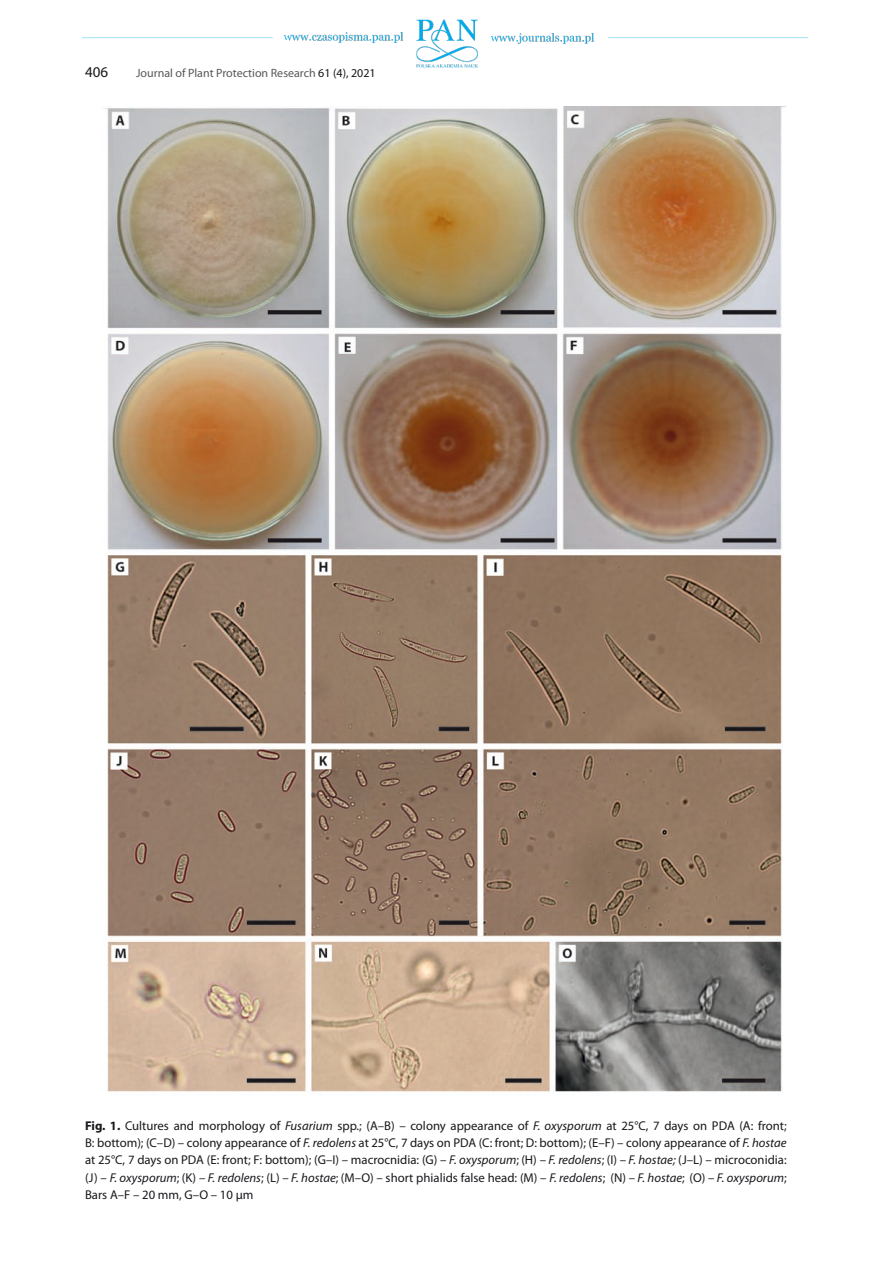
<style>
.page{position:relative;width:893px;height:1263px;background:#fff}
.page>*{position:absolute;margin:0;border:0;box-sizing:border-box;transform-origin:0 0}
.t1{font:15px "Myriad Pro";color:#1a171c}
.t2{font:12.75px/17.2px "Myriad Pro";color:#1a171c;text-align:justify}
.t3{font:12px "Myriad Pro";color:#58585a}
.s1{color:#1a171c}
.s2{font-weight:700}
.s3{font-style:italic}
</style>
<div class="page">
<img style="left:82px;top:19px;width:727px;height:49px">
<img style="left:103px;top:106px;width:683px;height:986px">
<p class="t1" style="left:85px;top:63px;width:25px">406</p>
<p class="t3" style="left:136px;top:66px;width:241px">Journal of Plant Protection Research <span class="s1">61 (4), 2021</span></p>
<p class="t2" style="left:85px;top:1117px;width:703px"><span class="s2">Fig. 1.</span> Cultures and morphology of <span class="s3">Fusarium</span> spp.; (A–B) – colony appearance of <span class="s3">F. oxysporum</span> at 25°C, 7 days on PDA (A: front; B: bottom); (C–D) – colony appearance of <span class="s3">F. redolens</span> at 25°C, 7 days on PDA (C: front; D: bottom); (E–F) – colony appearance of <span class="s3">F. hostae </span>at 25°C, 7 days on PDA (E: front; F: bottom); (G–I) – macrocnidia: (G) – <span class="s3">F. oxysporum</span>; (H) – <span class="s3">F. redolens</span>; (I) – <span class="s3">F. hostae;</span> (J–L) – microconidia: (J) – <span class="s3">F. oxysporum</span>; (K) – <span class="s3">F. redolens</span>; (L) – <span class="s3">F. hostae</span>; (M–O) – short phialids false head: (M) – <span class="s3">F. redolens</span>; (N) – <span class="s3">F. hostae</span>; (O) – <span class="s3">F. oxysporum</span>; Bars A–F – 20 mm, G–O – 10 µm</p>
</div>
